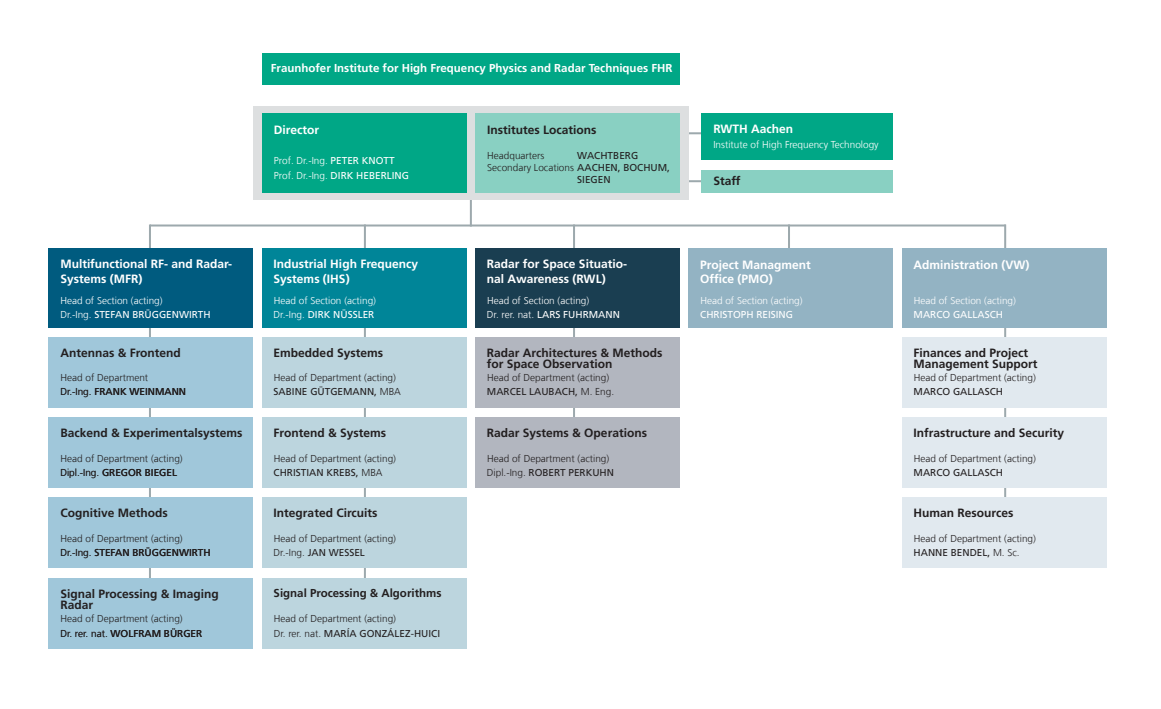
<style>
.page{position:relative;width:1161px;height:709px;background:#fff}
.page>*{position:absolute;margin:0;border:0;box-sizing:border-box;transform-origin:0 0}
.t1{font:700 12px/11px "Frutiger LT Com";color:#231f20}
.t2{font:700 12px/14.4px "Frutiger LT Com";color:#fff}
.t3{font:700 11.5px "Frutiger LT Com";color:#fff}
.t4{font:700 11.5px "Frutiger LT Com";color:#231f20}
.t5{font:300 10px "Frutiger LT Com";color:#231f20}
.t6{font:10px "Frutiger LT Com";color:#231f20}
.t7{font:300 10px/15px "Frutiger LT Com";color:#fff}
.t8{font:10px "Frutiger LT Com";color:#fff}
.s1{font-weight:400}
.s2{font-weight:300}
</style>
<div class="page">
<hr style="left:685px;top:132px;width:139px;height:2px;background:#9da9ad">
<hr style="left:150px;top:224px;width:856px;height:2px;background:#9da9ad">
<hr style="left:149px;top:224px;width:2px;height:405px;background:#9da9ad">
<hr style="left:364px;top:224px;width:2px;height:405px;background:#9da9ad">
<hr style="left:573px;top:224px;width:2px;height:230px;background:#9da9ad">
<hr style="left:1004px;top:224px;width:2px;height:310px;background:#9da9ad">
<hr style="left:470px;top:188px;width:2px;height:38px;background:#9da9ad">
<hr style="left:788px;top:224px;width:2px;height:72px;background:#9da9ad">
<hr style="left:685px;top:180px;width:139px;height:2px;background:#9da9ad">
<div style="left:702px;top:170px;width:191px;height:22px;background:#89d0c2"></div>
<div style="left:253px;top:106px;width:435px;height:94px;background:#dddfe0"></div>
<div style="left:49px;top:248px;width:204px;height:80px;background:#005b7f"></div>
<div style="left:262px;top:248px;width:204px;height:80px;background:#008598"></div>
<div style="left:475px;top:248px;width:205px;height:80px;background:#1a3e51"></div>
<div style="left:689px;top:249px;width:204px;height:79px;background:#93b3c3"></div>
<div style="left:902px;top:249px;width:204px;height:79px;background:#93b3c3"></div>
<div style="left:49px;top:337px;width:204px;height:70px;background:#a0c7da"></div>
<div style="left:49px;top:417px;width:204px;height:71px;background:#a0c7da"></div>
<div style="left:49px;top:497px;width:204px;height:71px;background:#a0c7da"></div>
<div style="left:49px;top:578px;width:204px;height:70px;background:#a0c7da"></div>
<div style="left:262px;top:337px;width:204px;height:70px;background:#bcd5de"></div>
<div style="left:262px;top:417px;width:204px;height:71px;background:#bcd5de"></div>
<div style="left:262px;top:497px;width:204px;height:71px;background:#bcd5de"></div>
<div style="left:262px;top:578px;width:204px;height:70px;background:#bcd5de"></div>
<div style="left:475px;top:337px;width:205px;height:70px;background:#b2b6bf"></div>
<div style="left:475px;top:417px;width:205px;height:71px;background:#b2b6bf"></div>
<div style="left:902px;top:337px;width:204px;height:70px;background:#e1e9ef"></div>
<div style="left:902px;top:417px;width:204px;height:71px;background:#e1e9ef"></div>
<div style="left:902px;top:497px;width:204px;height:71px;background:#e1e9ef"></div>
<div style="left:476px;top:113px;width:204px;height:79px;background:#89d0c2"></div>
<div style="left:702px;top:113px;width:191px;height:47px;background:#00a786"></div>
<div style="left:262px;top:53px;width:418px;height:32px;background:#00a786"></div>
<div style="left:262px;top:113px;width:205px;height:79px;background:#00a786"></div>
<p class="t2" style="left:60px;top:257px;width:173px">Multifunctional RF- and Radar-<br>Systems (MFR)</p>
<p class="t7" style="left:60px;top:293px;width:104px">Head of Section (acting)</p>
<p class="t3" style="left:271px;top:62px;width:403px">Fraunhofer Institute for High Frequency Physics and Radar Techniques FHR</p>
<p class="t2" style="left:274px;top:122px;width:47px">Director</p>
<p class="t7" style="left:274px;top:153px;width:137px">Prof. Dr.-Ing. <span class="s1">PETER KNOTT<br></span>Prof. Dr.-Ing. <span class="s1">DIRK HEBERLING</span></p>
<p class="t1" style="left:487px;top:124px;width:111px">Institutes Locations</p>
<p class="t5" style="left:487px;top:150px;width:59px">Headquarters</p>
<p class="t6" style="left:577px;top:150px;width:62px">WACHTBERG</p>
<p class="t5" style="left:487px;top:162px;width:184px">Secondary Locations <span class="s1">AACHEN, BOCHUM,</span></p>
<p class="t6" style="left:577px;top:174px;width:35px">SIEGEN</p>
<p class="t2" style="left:713px;top:122px;width:81px">RWTH Aachen</p>
<p class="t7" style="left:713px;top:137px;width:167px">Institute of High Frequency Technology</p>
<p class="t1" style="left:713px;top:176px;width:29px">Staff</p>
<p class="t2" style="left:274px;top:257px;width:146px">Industrial High Frequency<br>Systems (IHS)</p>
<p class="t7" style="left:274px;top:293px;width:104px">Head of Section (acting)</p>
<p class="t2" style="left:487px;top:257px;width:142px">Radar for Space Situatio&shy;nal Awareness (RWL)</p>
<p class="t7" style="left:487px;top:293px;width:104px">Head of Section (acting)</p>
<p class="t2" style="left:700px;top:257px;width:112px">Project Managment<br>Office (PMO)</p>
<p class="t7" style="left:700px;top:293px;width:104px">Head of Section (acting)</p>
<p class="t2" style="left:913px;top:257px;width:118px">Administration (VW)</p>
<p class="t7" style="left:914px;top:293px;width:104px">Head of Section (acting)</p>
<p class="t8" style="left:60px;top:308px;width:152px"><span class="s2">Dr.-Ing.</span> STEFAN BRÜGGENWIRTH</p>
<p class="t8" style="left:274px;top:308px;width:102px"><span class="s2">Dr.-Ing.</span> DIRK NÜSSLER</p>
<p class="t8" style="left:487px;top:308px;width:134px"><span class="s2">Dr. rer. nat.</span> LARS FUHRMANN</p>
<p class="t8" style="left:700px;top:309px;width:94px">CHRISTOPH REISING</p>
<p class="t8" style="left:913px;top:309px;width:91px">MARCO GALLASCH</p>
<p class="t1" style="left:60px;top:347px;width:122px">Antennas &amp; Frontend</p>
<p class="t5" style="left:60px;top:372px;width:89px">Head of Department</p>
<p class="t6" style="left:60px;top:386px;width:127px"><span class="s2">Dr.-Ing.</span> FRANK WEINMANN</p>
<p class="t1" style="left:60px;top:427px;width:184px">Backend &amp; Experimentalsystems</p>
<p class="t5" style="left:60px;top:452px;width:124px">Head of Department (acting)</p>
<p class="t6" style="left:60px;top:466px;width:118px"><span class="s2">Dipl.-Ing.</span> GREGOR BIEGEL</p>
<p class="t1" style="left:60px;top:508px;width:109px">Cognitive Methods</p>
<p class="t5" style="left:60px;top:533px;width:124px">Head of Department (acting)</p>
<p class="t6" style="left:60px;top:547px;width:152px"><span class="s2">Dr.-Ing.</span> STEFAN BRÜGGENWIRTH</p>
<p class="t1" style="left:60px;top:588px;width:160px">Signal Processing &amp; Imaging<br>Radar</p>
<p class="t5" style="left:60px;top:613px;width:124px">Head of Department (acting)</p>
<p class="t1" style="left:274px;top:347px;width:111px">Embedded Systems</p>
<p class="t5" style="left:274px;top:372px;width:124px">Head of Department (acting)</p>
<p class="t6" style="left:274px;top:386px;width:129px">SABINE GÜTGEMANN, <span class="s2">MBA</span></p>
<p class="t1" style="left:274px;top:427px;width:114px">Frontend &amp; Systems</p>
<p class="t5" style="left:274px;top:452px;width:124px">Head of Department (acting)</p>
<p class="t6" style="left:274px;top:466px;width:110px">CHRISTIAN KREBS, <span class="s2">MBA</span></p>
<p class="t1" style="left:274px;top:508px;width:105px">Integrated Circuits</p>
<p class="t5" style="left:274px;top:533px;width:124px">Head of Department (acting)</p>
<p class="t6" style="left:274px;top:547px;width:93px"><span class="s2">Dr.-Ing.</span> JAN WESSEL</p>
<p class="t4" style="left:274px;top:586px;width:169px">Signal Processing &amp; Algorithms</p>
<p class="t5" style="left:274px;top:613px;width:124px">Head of Department (acting)</p>
<p class="t6" style="left:60px;top:627px;width:143px"><span class="s2">Dr. rer. nat.</span> WOLFRAM BÜRGER</p>
<p class="t6" style="left:274px;top:627px;width:168px"><span class="s2">Dr. rer. nat.</span> MARÍA GONZÁLEZ-HUICI</p>
<p class="t1" style="left:487px;top:347px;width:177px">Radar Architectures &amp; Methods for Space Observation</p>
<p class="t5" style="left:487px;top:372px;width:124px">Head of Department (acting)</p>
<p class="t6" style="left:487px;top:386px;width:129px">MARCEL LAUBACH, <span class="s2">M. Eng.</span></p>
<p class="t1" style="left:487px;top:427px;width:162px">Radar Systems &amp; Operations</p>
<p class="t5" style="left:487px;top:452px;width:124px">Head of Department (acting)</p>
<p class="t6" style="left:487px;top:466px;width:129px"><span class="s2">Dipl.-Ing.</span> ROBERT PERKUHN</p>
<p class="t1" style="left:913px;top:347px;width:126px">Finances and Project<br>Management Support</p>
<p class="t5" style="left:914px;top:372px;width:124px">Head of Department (acting)</p>
<p class="t6" style="left:913px;top:386px;width:91px">MARCO GALLASCH</p>
<p class="t1" style="left:913px;top:427px;width:152px">Infrastructure and Security</p>
<p class="t5" style="left:914px;top:452px;width:124px">Head of Department (acting)</p>
<p class="t6" style="left:913px;top:466px;width:91px">MARCO GALLASCH</p>
<p class="t1" style="left:913px;top:508px;width:101px">Human Resources</p>
<p class="t5" style="left:914px;top:533px;width:124px">Head of Department (acting)</p>
<p class="t6" style="left:913px;top:547px;width:108px">HANNE BENDEL, <span class="s2">M. Sc.</span></p>
</div>
